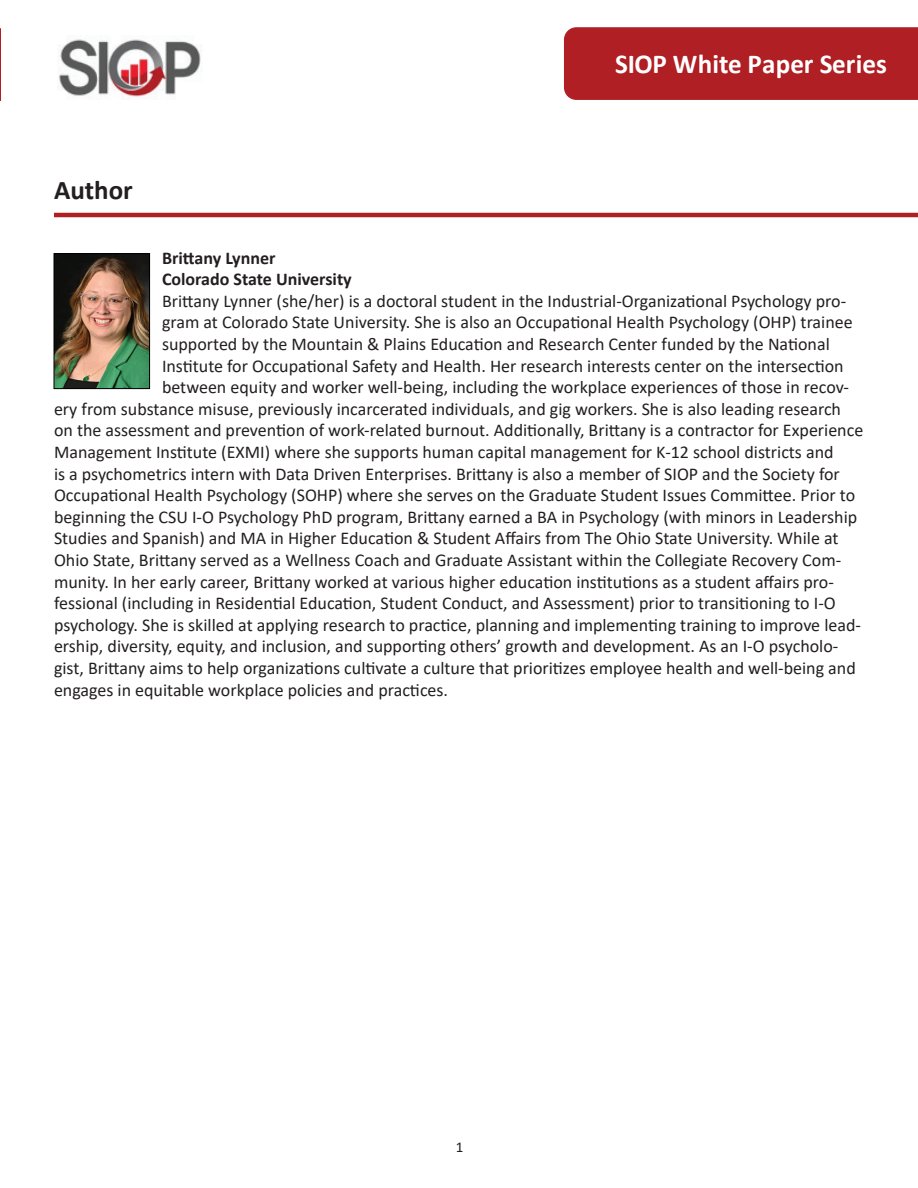
<style>
.page{position:relative;width:918px;height:1188px;background:#fff}
.page>*{position:absolute;margin:0;border:0;box-sizing:border-box;transform-origin:0 0}
.t1{font:700 27.45px "Calibri";color:#fff}
.t2{font:700 27px "Calibri";color:#231f20}
.t3{font:18px "Calibri";color:#231f20}
.t4{font:700 18px/21.6px "Calibri";color:#231f20}
.t5{font:15px "Calibri";color:#231f20}
</style>
<div class="page">
<svg style="left:0;top:28px;width:1px;height:73px"></svg>
<div style="left:564px;top:27px;width:354px;height:73px;background:#af1f23"></div>
<svg style="left:58px;top:39px;width:143px;height:59px"></svg>
<img style="left:56px;top:255px;width:92px;height:132px">
<div style="left:54px;top:253px;width:96px;height:136px;border:1px solid #000"></div>
<hr style="left:54px;top:213px;width:864px;height:4px;background:#af1f23">
<h2 class="t2" style="left:54px;top:171px;width:80px">Author</h2>
<h1 class="t1" style="left:615px;top:44px;width:273px">SIOP White Paper Series</h1>
<p class="t4" style="left:162px;top:247px;width:191px">Brittany Lynner<br>Colorado State University</p>
<p class="t3" style="left:162px;top:288px;width:686px">Brittany Lynner (she/her) is a doctoral student in the Industrial-Organizational Psychology pro-</p>
<p class="t3" style="left:162px;top:310px;width:692px">gram at Colorado State University. She is also an Occupational Health Psychology (OHP) trainee</p>
<p class="t3" style="left:162px;top:332px;width:669px">supported by the Mountain &amp; Plains Education and Research Center funded by the National</p>
<p class="t3" style="left:162px;top:353px;width:683px">Institute for Occupational Safety and Health. Her research interests center on the intersection</p>
<p class="t3" style="left:162px;top:375px;width:689px">between equity and worker well-being, including the workplace experiences of those in recov-</p>
<p class="t3" style="left:54px;top:396px;width:789px">ery from substance misuse, previously incarcerated individuals, and gig workers. She is also leading research</p>
<p class="t3" style="left:54px;top:418px;width:811px">on the assessment and prevention of work-related burnout. Additionally, Brittany is a contractor for Experience</p>
<p class="t3" style="left:54px;top:440px;width:781px">Management Institute (EXMI) where she supports human capital management for K-12 school districts and</p>
<p class="t3" style="left:54px;top:461px;width:787px">is a psychometrics intern with Data Driven Enterprises. Brittany is also a member of SIOP and the Society for</p>
<p class="t3" style="left:54px;top:483px;width:803px">Occupational Health Psychology (SOHP) where she serves on the Graduate Student Issues Committee. Prior to</p>
<p class="t3" style="left:54px;top:504px;width:805px">beginning the CSU I-O Psychology PhD program, Brittany earned a BA in Psychology (with minors in Leadership</p>
<p class="t3" style="left:54px;top:526px;width:786px">Studies and Spanish) and MA in Higher Education &amp; Student Affairs from The Ohio State University. While at</p>
<p class="t3" style="left:54px;top:548px;width:789px">Ohio State, Brittany served as a Wellness Coach and Graduate Assistant within the Collegiate Recovery Com-</p>
<p class="t3" style="left:54px;top:569px;width:781px">munity. In her early career, Brittany worked at various higher education institutions as a student affairs pro-</p>
<p class="t3" style="left:54px;top:591px;width:783px">fessional (including in Residential Education, Student Conduct, and Assessment) prior to transitioning to I-O</p>
<p class="t3" style="left:54px;top:612px;width:809px">psychology. She is skilled at applying research to practice, planning and implementing training to improve lead-</p>
<p class="t3" style="left:54px;top:634px;width:786px">ership, diversity, equity, and inclusion, and supporting others’ growth and development. As an I-O psycholo-</p>
<p class="t3" style="left:54px;top:656px;width:803px">gist, Brittany aims to help organizations cultivate a culture that prioritizes employee health and well-being and</p>
<p class="t3" style="left:54px;top:677px;width:396px">engages in equitable workplace policies and practices.</p>
<p class="t5" style="left:456px;top:1136px;width:9px">1</p>
</div>
